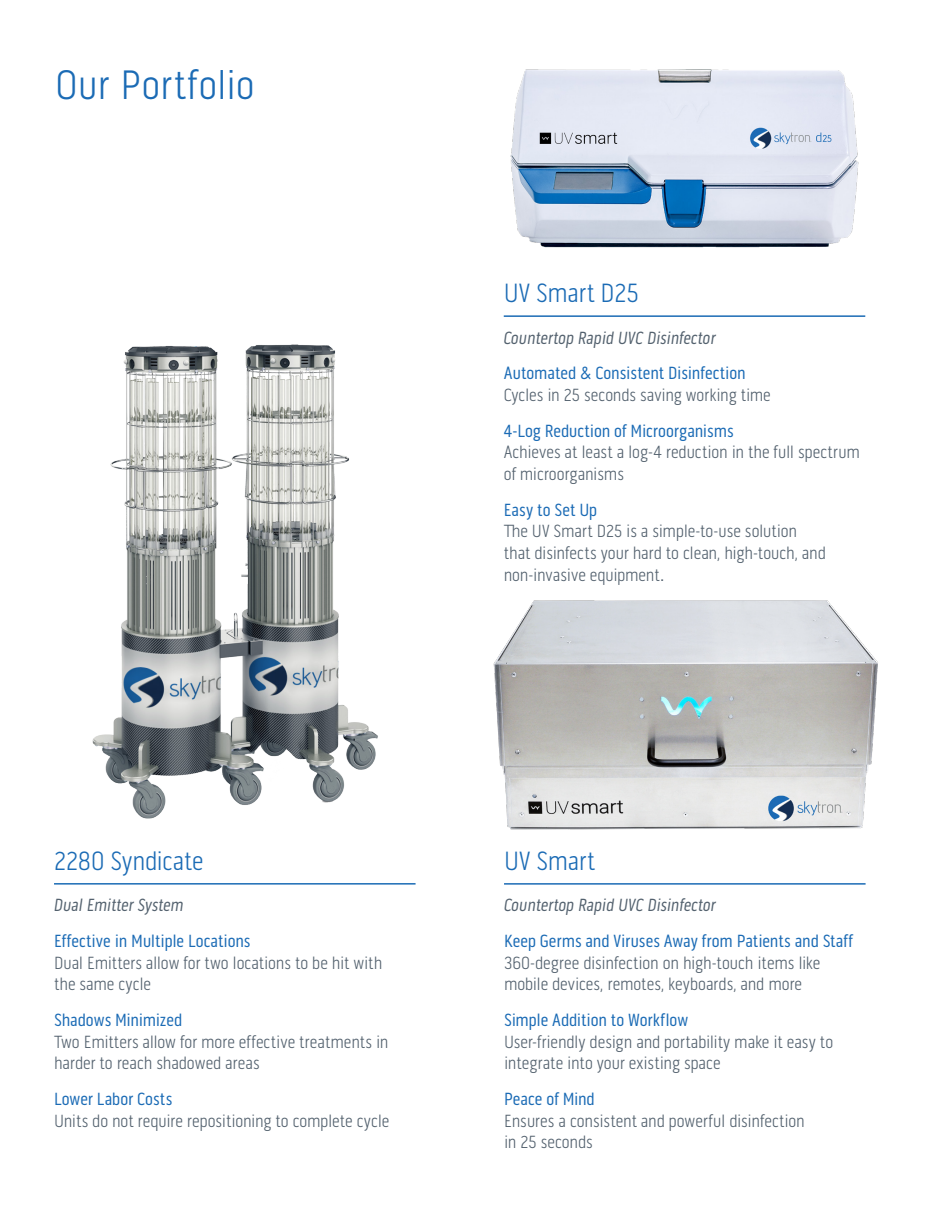
<style>
.page{position:relative;width:932px;height:1215px;background:#fff}
.page>*{position:absolute;margin:0;border:0;box-sizing:border-box;transform-origin:0 0}
.Table_Header{font:300 42px "Pill Gothic 300 mg";letter-spacing:.005em;color:#1b6bb5}
.Headline{font:300 27px "Pill Gothic 300 mg";letter-spacing:-.01em;color:#1b6bb5}
.Subs{font:300 18px/21.6px "Pill Gothic 300 mg";letter-spacing:-.005em;color:#53616e}
.Subs-2{font:italic 18px "Pill Gothic 300 mg";letter-spacing:-.015em;color:#53616e}
.s1{font-weight:400;color:#1b6bb5}
</style>
<div class="page">
<img style="left:92px;top:344px;width:286px;height:475px">
<hr style="left:504px;top:883px;width:361px;height:2px;background:#1b6bb5">
<hr style="left:54px;top:883px;width:361px;height:2px;background:#1b6bb5">
<img style="left:493px;top:600px;width:385px;height:230px">
<hr style="left:503px;top:315px;width:362px;height:2px;background:#1b6bb5">
<img style="left:510px;top:69px;width:349px;height:179px">
<p class="Table_Header" style="left:56px;top:60px;width:200px">Our Portfolio</p>
<p class="Headline" style="left:503px;top:277px;width:137px">UV Smart D25</p>
<p class="Subs-2" style="left:503px;top:327px;width:213px">Countertop Rapid UVC Disinfector</p>
<p class="Subs" style="left:503px;top:363px;width:268px"><span class="s1">Automated &amp; Consistent Disinfection<br></span>Cycles in 25 seconds saving working time</p>
<p class="Subs" style="left:503px;top:420px;width:358px"><span class="s1">4-Log Reduction of Microorganisms<br></span>Achieves at least a log-4 reduction in the full spectrum of microorganisms</p>
<p class="Subs" style="left:503px;top:499px;width:323px"><span class="s1">Easy to Set Up<br></span>The UV Smart D25 is a simple-to-use solution that disinfects your hard to clean, high-touch, and non-invasive equipment.</p>
<p class="Headline" style="left:54px;top:845px;width:151px">2280 Syndicate</p>
<p class="Headline" style="left:504px;top:845px;width:92px">UV Smart</p>
<p class="Subs-2" style="left:54px;top:895px;width:132px">Dual Emitter System</p>
<p class="Subs" style="left:54px;top:930px;width:330px"><span class="s1">Effective in Multiple Locations<br></span>Dual Emitters allow for two locations to be hit with the same cycle</p>
<p class="Subs" style="left:54px;top:1009px;width:336px"><span class="s1">Shadows Minimized<br></span>Two Emitters allow for more effective treatments in harder to reach shadowed areas</p>
<p class="Subs" style="left:54px;top:1088px;width:337px"><span class="s1">Lower Labor Costs<br></span>Units do not require repositioning to complete cycle</p>
<p class="Subs-2" style="left:504px;top:895px;width:213px">Countertop Rapid UVC Disinfector</p>
<p class="Subs" style="left:504px;top:930px;width:350px"><span class="s1">Keep Germs and Viruses Away from Patients and Staff<br></span>360-degree disinfection on high-touch items like mobile devices, remotes, keyboards, and more</p>
<p class="Subs" style="left:504px;top:1009px;width:331px"><span class="s1">Simple Addition to Workflow<br></span>User-friendly design and portability make it easy to integrate into your existing space</p>
<p class="Subs" style="left:504px;top:1088px;width:302px"><span class="s1">Peace of Mind<br></span>Ensures a consistent and powerful disinfection in 25 seconds</p>
</div>
